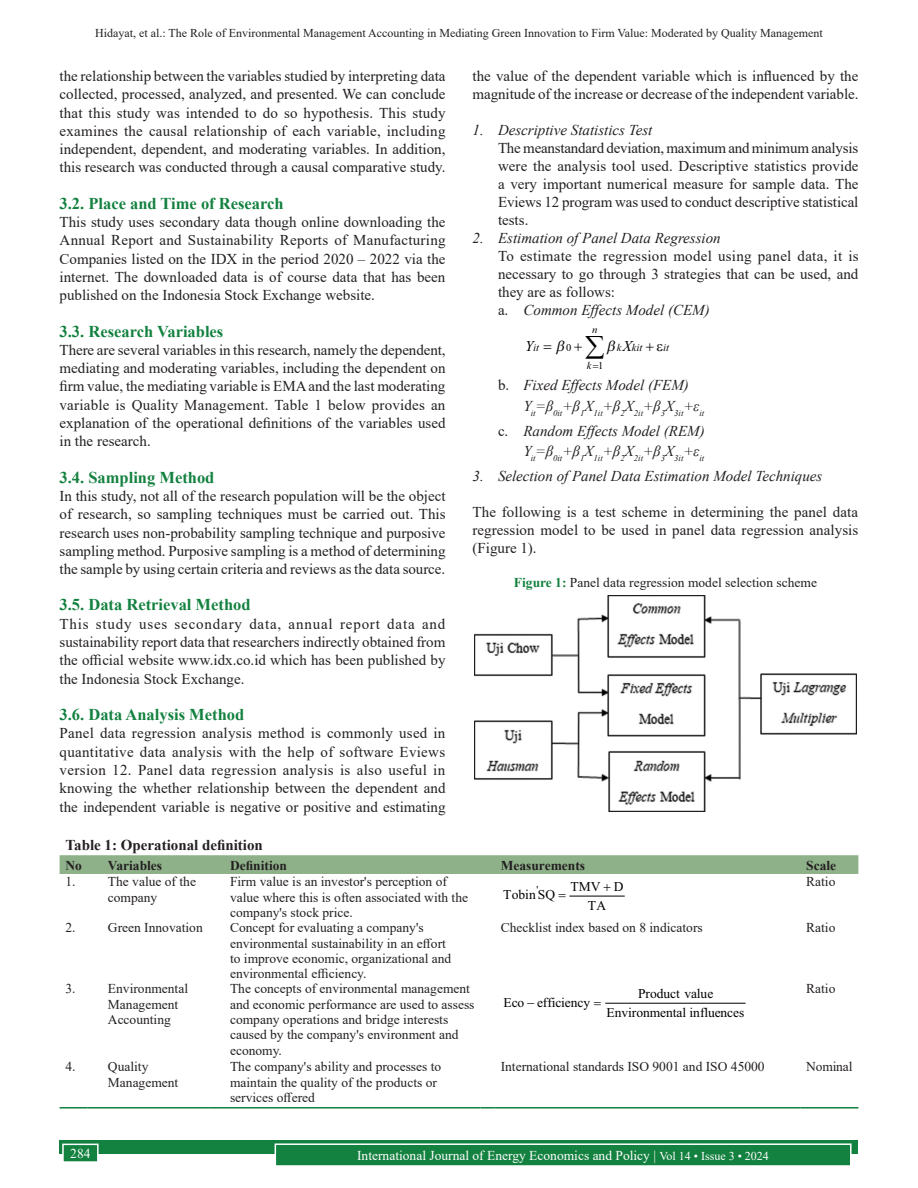
<style>
.page{position:relative;width:918px;height:1188px;background:#fff}
.page>*{position:absolute;margin:0;border:0;box-sizing:border-box;transform-origin:0 0}
.t1{font:700 16.5px "Times New Roman";color:#13813f}
.TX{font:15px/18.3px "Times New Roman";color:#231f20;text-align:justify}
.L{font:15px/18px "Times New Roman";color:#231f20;text-align:justify}
.L1{font:italic 15px "Times New Roman";color:#231f20}
.L-2{font:italic 15px "Times New Roman";color:#231f20}
.LL{font:italic 15px "Times New Roman";color:#231f20}
.TT{font:700 15px "Times New Roman";color:#231f20}
.t2{font:italic 15px "Times New Roman";color:#000}
.TB{font:13.5px/15.3px "Times New Roman";color:#231f20}
.TBL{font:13.5px/15.3px "Times New Roman";color:#231f20}
.t3{font:13.5px "Times New Roman";color:#fff}
.t4{font:13.5px/19.4px "Times New Roman";letter-spacing:-.005em;color:#000;text-align:center}
.FGC{font:13.5px "Times New Roman";color:#231f20}
.TCH{font:700 13.5px "Times New Roman";color:#231f20}
.t5{font:12px "Times New Roman";color:#231f20}
.t6{font:italic 10.5px "Times New Roman";letter-spacing:.005em;color:#000}
.t7{font:10.5px "Times New Roman";color:#000}
.L1-2{font:italic 8.7px "Times New Roman";color:#231f20}
.s1{font-style:normal}
.s2{font-weight:700;color:#13813f}
.s3{font-size:12px}
</style>
<div class="page">
<div style="left:60px;top:1140px;width:798px;height:13px;background:#13813f"></div>
<div style="left:275px;top:1144px;width:576px;height:22px;background:#13813f"></div>
<div style="left:275px;top:1143px;width:577px;height:24px;border:2px solid #fff"></div>
<div style="left:63px;top:1144px;width:35px;height:18px;background:#13813f"></div>
<div style="left:62px;top:1144px;width:37px;height:19px;border:2px solid #fff"></div>
<div style="left:60px;top:855px;width:798px;height:19px;background:#8fb18a"></div>
<hr style="left:60px;top:1107px;width:28px;height:2px;background:#13813f">
<svg style="left:88px;top:1107px;width:14px;height:2px"></svg>
<hr style="left:102px;top:1107px;width:108px;height:2px;background:#13813f">
<svg style="left:210px;top:1107px;width:14px;height:2px"></svg>
<hr style="left:224px;top:1107px;width:257px;height:2px;background:#13813f">
<svg style="left:481px;top:1107px;width:14px;height:2px"></svg>
<hr style="left:495px;top:1107px;width:291px;height:2px;background:#13813f">
<svg style="left:786px;top:1107px;width:14px;height:2px"></svg>
<hr style="left:800px;top:1107px;width:58px;height:2px;background:#13813f">
<hr style="left:569px;top:896px;width:56px;height:1px;background:#000">
<hr style="left:605px;top:1003px;width:141px;height:1px;background:#000">
<img style="left:474px;top:596px;width:383px;height:215px">
<p class="t5" style="left:95px;top:25px;width:729px">Hidayat, et al.: The Role of Environmental Management Accounting in Mediating Green Innovation to Firm Value: Moderated by Quality Management</p>
<p class="TX" style="left:60px;top:66px;width:388px">the relationship between the variables studied by interpreting data collected, processed, analyzed, and presented. We can conclude that this study was intended to do so hypothesis. This study examines the causal relationship of each variable, including independent, dependent, and moderating variables. In addition, this research was conducted through a causal comparative study.</p>
<h2 class="t1" style="left:60px;top:191px;width:226px">3.2. Place and Time of Research</h2>
<p class="TX" style="left:60px;top:212px;width:388px">This study uses secondary data though online downloading the Annual Report and Sustainability Reports of Manufacturing Companies listed on the IDX in the period 2020 – 2022 via the internet. The downloaded data is of course data that has been published on the Indonesia Stock Exchange website.</p>
<h2 class="t1" style="left:60px;top:319px;width:165px">3.3. Research Variables</h2>
<p class="TX" style="left:60px;top:340px;width:388px">There are several variables in this research, namely the dependent, mediating and moderating variables, including the dependent on firm value, the mediating variable is EMA and the last moderating variable is Quality Management. Table 1 below provides an explanation of the operational definitions of the variables used in the research.</p>
<h2 class="t1" style="left:60px;top:465px;width:156px">3.4. Sampling Method</h2>
<p class="TX" style="left:60px;top:486px;width:388px">In this study, not all of the research population will be the object of research, so sampling techniques must be carried out. This research uses non-probability sampling technique and purposive sampling method. Purposive sampling is a method of determining the sample by using certain criteria and reviews as the data source.</p>
<h2 class="t1" style="left:60px;top:593px;width:193px">3.5. Data Retrieval Method</h2>
<p class="TX" style="left:60px;top:614px;width:387px">This study uses secondary data, annual report data and sustainability report data that researchers indirectly obtained from the official website www.idx.co.id which has been published by the Indonesia Stock Exchange.</p>
<h2 class="t1" style="left:60px;top:703px;width:186px">3.6. Data Analysis Method</h2>
<p class="TX" style="left:60px;top:724px;width:388px">Panel data regression analysis method is commonly used in quantitative data analysis with the help of software Eviews version 12. Panel data regression analysis is also useful in knowing the whether relationship between the dependent and the independent variable is negative or positive and estimating</p>
<p class="TX" style="left:472px;top:66px;width:388px">the value of the dependent variable which is influenced by the magnitude of the increase or decrease of the independent variable.</p>
<p class="L-2" style="left:472px;top:120px;width:181px">1. Descriptive Statistics Test</p>
<p class="L" style="left:498px;top:138px;width:362px">The meanstandard deviation, maximum and minimum analysis were the analysis tool used. Descriptive statistics provide a very important numerical measure for sample data. The Eviews 12 program was used to conduct descriptive statistical tests.</p>
<p class="L-2" style="left:472px;top:228px;width:250px">2. Estimation of Panel Data Regression</p>
<p class="L" style="left:498px;top:246px;width:362px">To estimate the regression model using panel data, it is necessary to go through 3 strategies that can be used, and they are as follows:</p>
<p class="L1" style="left:498px;top:300px;width:213px"><span class="s1">a.</span> Common Effects Model (CEM)</p>
<p class="t2" style="left:525px;top:336px;width:10px">Y</p>
<p class="t2" style="left:623px;top:336px;width:11px">X</p>
<p class="t6" style="left:592px;top:323px;width:7px">n</p>
<p class="t6" style="left:632px;top:340px;width:12px">kit</p>
<p class="t6" style="left:663px;top:340px;width:7px">it</p>
<p class="t6" style="left:533px;top:340px;width:7px">it</p>
<p class="t6" style="left:617px;top:340px;width:6px">k</p>
<p class="t6" style="left:587px;top:358px;width:6px">k</p>
<p class="t7" style="left:566px;top:341px;width:7px">0</p>
<p class="t7" style="left:598px;top:359px;width:7px">1</p>
<p class="L1" style="left:498px;top:375px;width:192px"><span class="s1">b.</span> Fixed Effects Model (FEM)</p>
<p class="L1-2" style="left:524px;top:407px;width:182px"><sup>Y</sup>it<sup>=β</sup>0it<sup>+β</sup>1<sup>X</sup>1it<sup>+β</sup>2<sup>X</sup>2it<sup>+β</sup>3<sup>X</sup>3it<sup>+ε</sup>it</p>
<p class="L1" style="left:498px;top:421px;width:208px"><span class="s1">c.</span> Random Effects Model (REM)</p>
<p class="L1-2" style="left:524px;top:452px;width:182px"><sup>Y</sup>it<sup>=β</sup>0it<sup>+β</sup>1<sup>X</sup>1it<sup>+β</sup>2<sup>X</sup>2it<sup>+β</sup>3<sup>X</sup>3it<sup>+ε</sup>it</p>
<p class="LL" style="left:472px;top:466px;width:351px">3. Selection of Panel Data Estimation Model Techniques</p>
<p class="TX" style="left:472px;top:503px;width:387px">The following is a test scheme in determining the panel data regression model to be used in panel data regression analysis (Figure 1).</p>
<p class="FGC" style="left:514px;top:573px;width:305px"><span class="s2">Figure 1:</span> Panel data regression model selection scheme</p>
<p class="TT" style="left:66px;top:834px;width:199px">Table 1: Operational definition</p>
<p class="TCH" style="left:66px;top:855px;width:18px">No</p>
<p class="TCH" style="left:108px;top:855px;width:56px">Variables</p>
<p class="TCH" style="left:230px;top:855px;width:59px">Definition</p>
<p class="TCH" style="left:501px;top:855px;width:86px">Measurements</p>
<p class="TCH" style="left:806px;top:855px;width:31px">Scale</p>
<p class="TB" style="left:66px;top:874px;width:12px">1.</p>
<p class="TB" style="left:108px;top:874px;width:90px">The value of the company</p>
<p class="TB" style="left:230px;top:874px;width:240px">Firm value is an investor's perception of value where this is often associated with the company's stock price.</p>
<p class="TB" style="left:806px;top:874px;width:31px">Ratio</p>
<p class="t4" style="left:503px;top:885px;width:53px">Tobin SQ</p>
<p class="t4" style="left:570px;top:877px;width:55px">TMV D<br>TA</p>
<p class="t7" style="left:537px;top:884px;width:3px">'</p>
<p class="TB" style="left:66px;top:920px;width:12px">2.</p>
<p class="TB" style="left:108px;top:920px;width:96px">Green Innovation</p>
<p class="TB" style="left:230px;top:920px;width:223px">Concept for evaluating a company's environmental sustainability in an effort to improve economic, organizational and environmental efficiency.</p>
<p class="TB" style="left:501px;top:920px;width:204px">Checklist index based on 8 indicators</p>
<p class="TB" style="left:806px;top:920px;width:31px">Ratio</p>
<p class="TB" style="left:66px;top:981px;width:12px">3.</p>
<p class="TB" style="left:108px;top:981px;width:82px">Environmental<br>Management<br>Accounting</p>
<p class="TB" style="left:230px;top:981px;width:246px">The concepts of environmental management and economic performance are used to assess company operations and bridge interests caused by the company's environment and economy.</p>
<p class="t4" style="left:504px;top:994px;width:88px">Eco efficiency</p>
<p class="t4" style="left:607px;top:985px;width:139px">Product value<br>Environmental influences</p>
<p class="TB" style="left:806px;top:981px;width:31px">Ratio</p>
<p class="TBL" style="left:66px;top:1059px;width:12px">4.</p>
<p class="TBL" style="left:108px;top:1059px;width:72px">Quality<br>Management</p>
<p class="TBL" style="left:230px;top:1059px;width:213px">The company's ability and processes to maintain the quality of the products or services offered</p>
<p class="TBL" style="left:501px;top:1059px;width:265px">International standards ISO 9001 and ISO 45000</p>
<p class="TBL" style="left:806px;top:1059px;width:48px">Nominal</p>
<p class="t3" style="left:70px;top:1144px;width:22px">284</p>
<p class="t3" style="left:357px;top:1146px;width:413px">International Journal of Energy Economics and Policy | <span class="s3">Vol 14 • Issue 3 • 2024</span></p>
</div>
